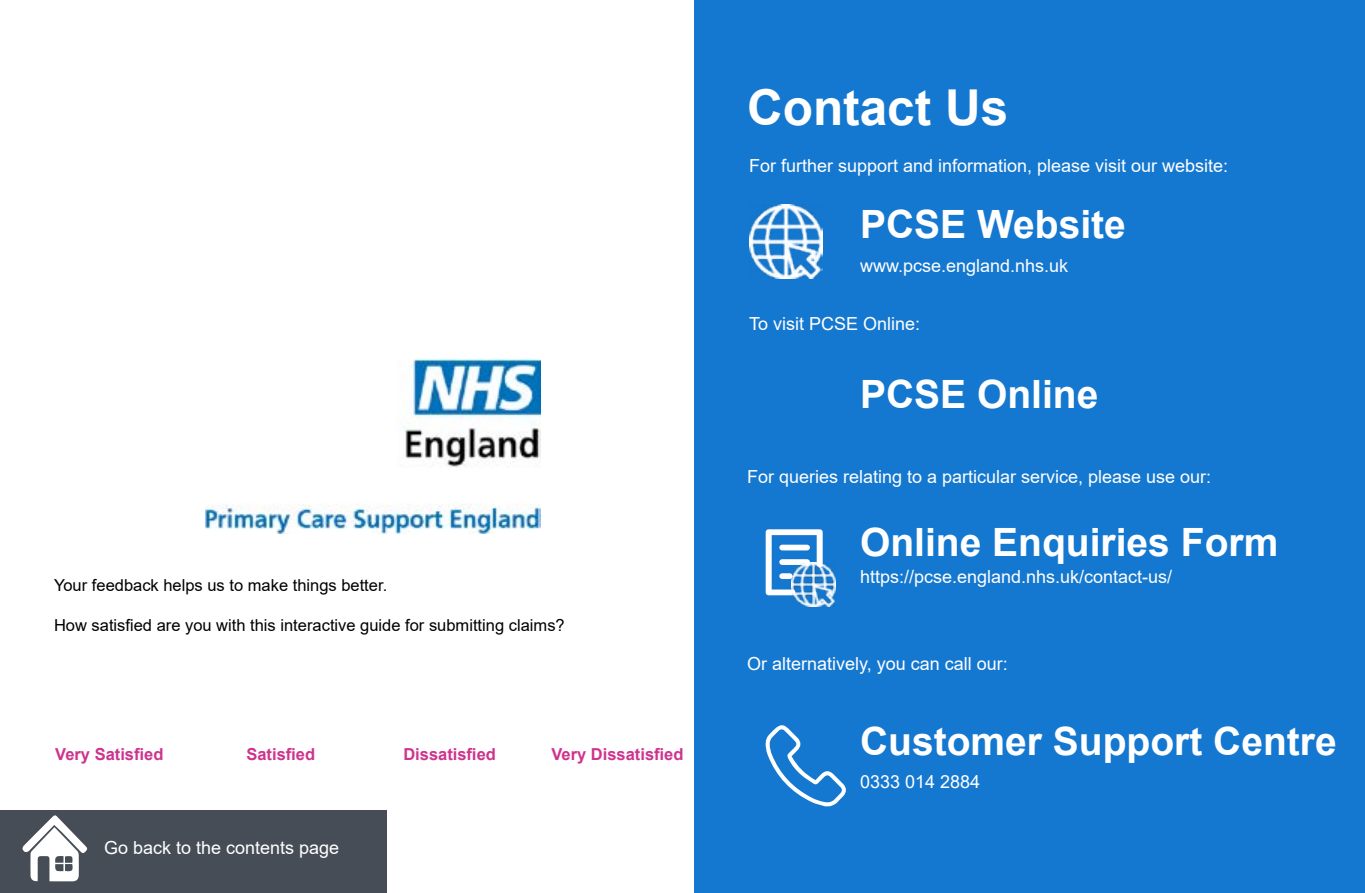
<style>
.page{position:relative;width:1365px;height:893px;background:#fff}
.page>*{position:absolute;margin:0;border:0;box-sizing:border-box;transform-origin:0 0}
.t1{font:700 49.5px "Arial";color:#fff}
.t2{font:700 39px "Arial";color:#fff}
.t3{font:18px "Arial";color:#fff}
.t4{font:16.5px "Arial";color:#000}
.t5{font:700 16.5px "Arial";color:#cf338e}
</style>
<div class="page">
<div style="left:695px;top:0;width:670px;height:893px;background:#1578d0"></div>
<img style="left:206px;top:360px;width:335px;height:173px">
<img style="left:749px;top:205px;width:74px;height:73px">
<svg style="left:766px;top:529px;width:57px;height:66px"></svg>
<img style="left:791px;top:562px;width:44px;height:45px">
<svg style="left:765px;top:725px;width:81px;height:81px"></svg>
<div style="left:0;top:810px;width:387px;height:83px;background:#464d56"></div>
<svg style="left:22px;top:815px;width:66px;height:67px"></svg>
<p class="t4" style="left:54px;top:574px;width:335px">Your feedback helps us to make things better.</p>
<p class="t4" style="left:54px;top:613px;width:512px">How satisfied are you with this interactive guide for submitting claims?</p>
<p class="t5" style="left:55px;top:742px;width:110px">Very Satisfied</p>
<p class="t5" style="left:246px;top:742px;width:70px">Satisfied</p>
<p class="t5" style="left:403px;top:742px;width:94px">Dissatisfied</p>
<p class="t5" style="left:551px;top:742px;width:134px">Very Dissatisfied</p>
<p class="t3" style="left:104px;top:835px;width:237px">Go back to the contents page</p>
<h1 class="t1" style="left:747px;top:73px;width:263px">Contact Us</h1>
<p class="t3" style="left:749px;top:153px;width:481px">For further support and information, please visit our website:</p>
<h2 class="t2" style="left:860px;top:197px;width:267px">PCSE Website</h2>
<p class="t3" style="left:860px;top:253px;width:210px">www.pcse.england.nhs.uk</p>
<p class="t3" style="left:749px;top:312px;width:173px">To visit PCSE Online:</p>
<h2 class="t2" style="left:860px;top:366px;width:240px">PCSE Online</h2>
<p class="t3" style="left:747px;top:464px;width:466px">For queries relating to a particular service, please use our:</p>
<h2 class="t2" style="left:860px;top:514px;width:420px">Online Enquiries Form</h2>
<p class="t3" style="left:860px;top:564px;width:314px">https://pcse.england.nhs.uk/contact-us/</p>
<p class="t3" style="left:747px;top:651px;width:262px">Or alternatively, you can call our:</p>
<h2 class="t2" style="left:860px;top:714px;width:478px">Customer Support Centre</h2>
<p class="t3" style="left:860px;top:769px;width:122px">0333 014 2884</p>
</div>
